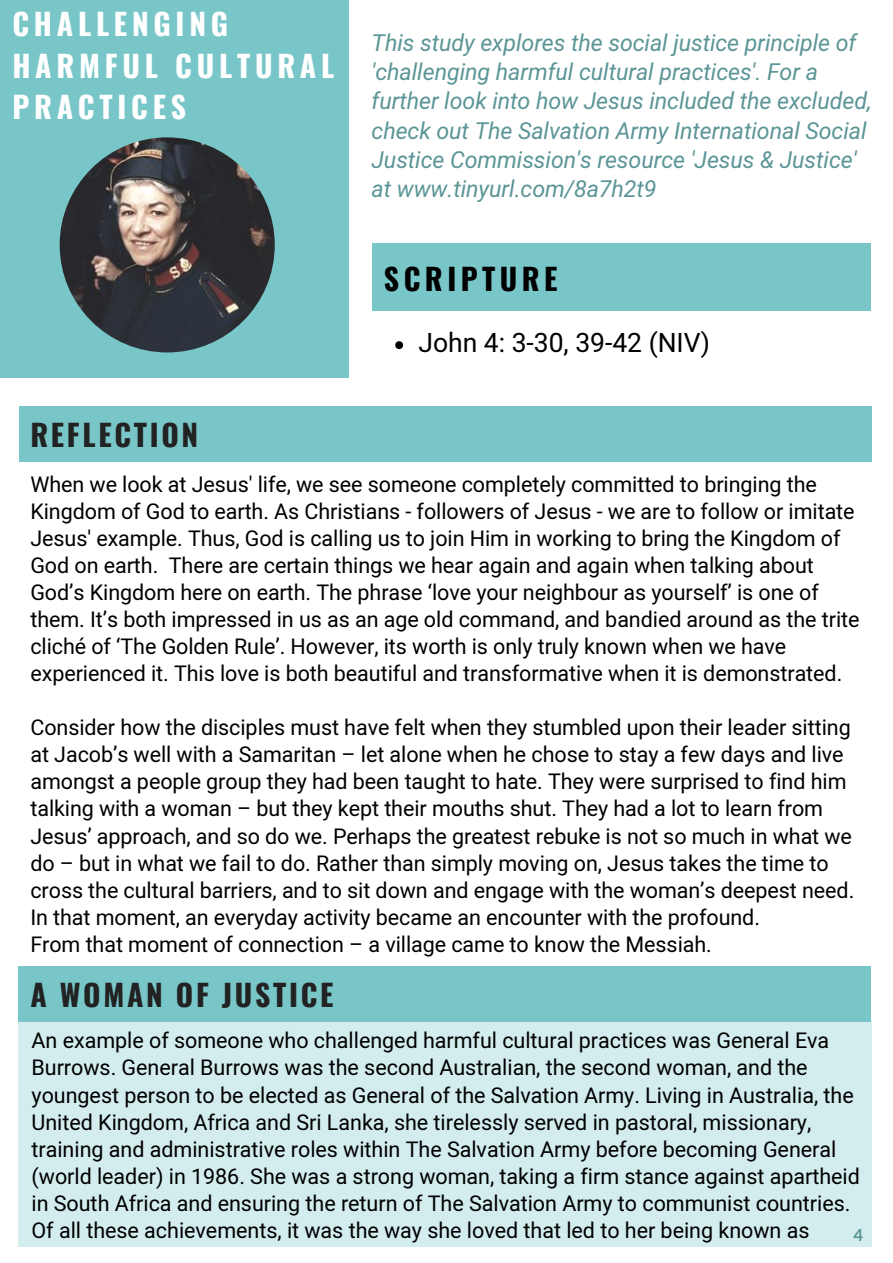
<style>
.page{position:relative;width:893px;height:1263px;background:#fff}
.page>*{position:absolute;margin:0;border:0;box-sizing:border-box;transform-origin:0 0}
.t1{font:700 29.85px/41.7px "Oswald";letter-spacing:.16em;color:#fff}
.t2{font:700 29.85px "Oswald";letter-spacing:.09em;color:#222}
.t3{font:700 29.85px "Oswald";letter-spacing:.15em;color:#000}
.t4{font:26.55px "Mardoto";color:#000}
.t5{font:italic 23.25px/29.2px "Mardoto";color:#5b9596}
.t6{font:21.45px/27px "Mardoto";letter-spacing:-.005em;color:#000}
.t7{font:700 19.8px "Oswald";letter-spacing:.15em;color:#000}
.t8{font:700 16.5px "Lato";color:#5b9596}
</style>
<div class="page">
<div style="left:372px;top:243px;width:498px;height:68px;background:#79c6c8"></div>
<svg style="left:395px;top:341px;width:8px;height:8px"></svg>
<div style="left:0;top:0;width:349px;height:378px;background:#79c6c8"></div>
<img style="left:60px;top:137px;width:215px;height:215px;border-radius:50%">
<div style="left:18px;top:1021px;width:853px;height:225px;background:#d3eced"></div>
<div style="left:19px;top:406px;width:852px;height:56px;background:#79c6c8"></div>
<div style="left:18px;top:966px;width:852px;height:55px;background:#79c6c8"></div>
<h1 class="t1" style="left:12px;top:2px;width:323px">CHALLENGING<br>HARMFUL CULTURAL<br>PRACTICES</h1>
<h1 class="t2" style="left:30px;top:411px;width:169px">REFLECTION</h1>
<p class="t7" style="left:32px;top:421px;width:124px">REFLECTION</p>
<p class="t5" style="left:372px;top:28px;width:501px">This study explores the social justice principle of 'challenging harmful cultural practices'. For a further look into how Jesus included the excluded, check out The Salvation Army International Social Justice Commission's resource 'Jesus &amp; Justice' at www.tinyurl.com/8a7h2t9</p>
<h1 class="t3" style="left:384px;top:255px;width:175px">SCRIPTURE</h1>
<p class="t4" style="left:418px;top:328px;width:293px">John 4: 3-30, 39-42 (NIV)</p>
<p class="t6" style="left:30px;top:471px;width:831px">When we look at Jesus' life, we see someone completely committed to bringing the Kingdom of God to earth. As Christians - followers of Jesus - we are to follow or imitate Jesus' example. Thus, God is calling us to join Him in working to bring the Kingdom of God on earth. There are certain things we hear again and again when talking about God’s Kingdom here on earth. The phrase ‘love your neighbour as yourself’ is one of them. It’s both impressed in us as an age old command, and bandied around as the trite cliché of ‘The Golden Rule’. However, its worth is only truly known when we have experienced it. This love is both beautiful and transformative when it is demonstrated.</p>
<p class="t6" style="left:30px;top:714px;width:825px">Consider how the disciples must have felt when they stumbled upon their leader sitting at Jacob’s well with a Samaritan – let alone when he chose to stay a few days and live amongst a people group they had been taught to hate. They were surprised to find him talking with a woman – but they kept their mouths shut. They had a lot to learn from Jesus’ approach, and so do we. Perhaps the greatest rebuke is not so much in what we do – but in what we fail to do. Rather than simply moving on, Jesus takes the time to cross the cultural barriers, and to sit down and engage with the woman’s deepest need.<br>In that moment, an everyday activity became an encounter with the profound.<br>From that moment of connection – a village came to know the Messiah.</p>
<h1 class="t2" style="left:30px;top:971px;width:305px">A WOMAN OF JUSTICE</h1>
<p class="t6" style="left:32px;top:1027px;width:830px">An example of someone who challenged harmful cultural practices was General Eva Burrows. General Burrows was the second Australian, the second woman, and the youngest person to be elected as General of the Salvation Army. Living in Australia, the United Kingdom, Africa and Sri Lanka, she tirelessly served in pastoral, missionary, training and administrative roles within The Salvation Army before becoming General (world leader) in 1986. She was a strong woman, taking a firm stance against apartheid in South Africa and ensuring the return of The Salvation Army to communist countries.<br>Of all these achievements, it was the way she loved that led to her being known as</p>
<p class="t8" style="left:853px;top:1224px;width:11px">4</p>
</div>
